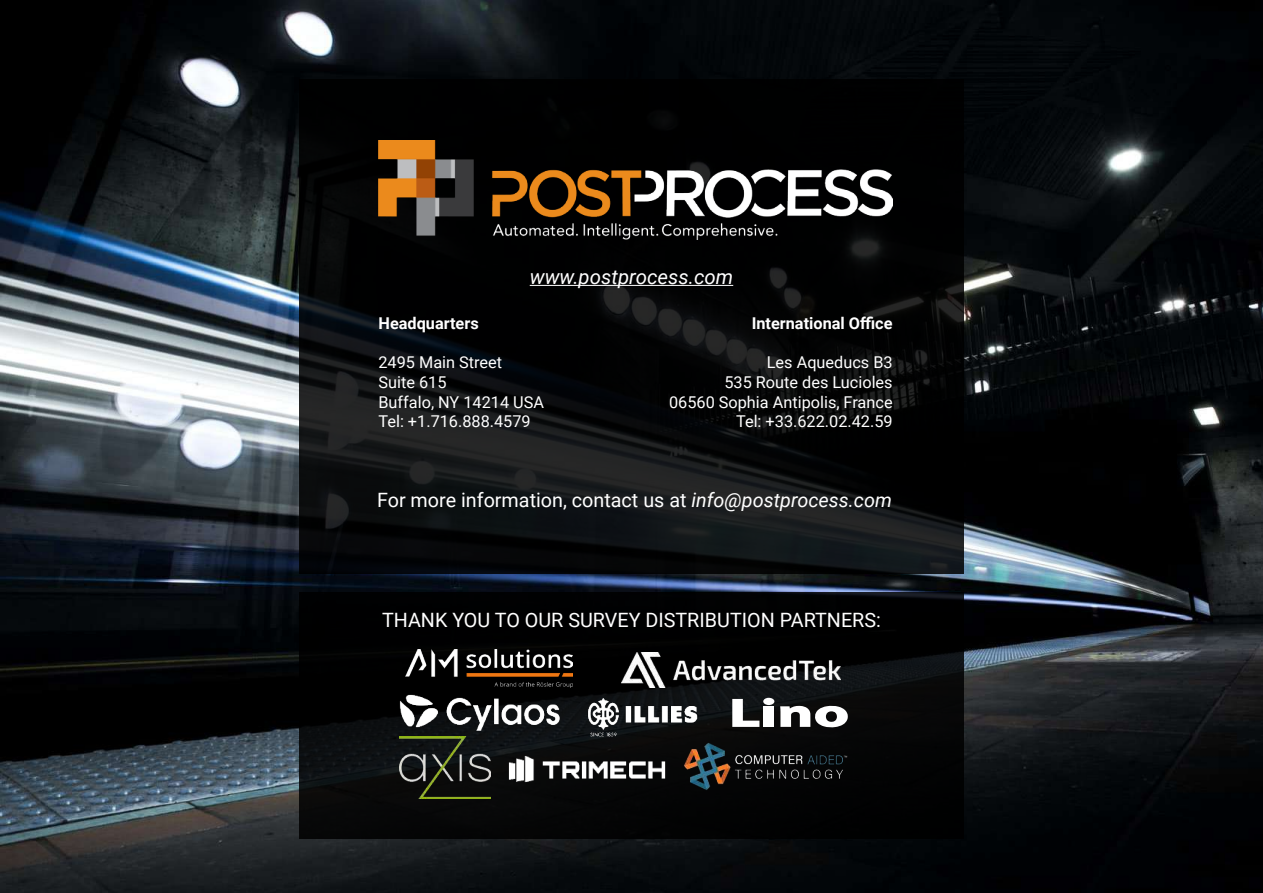
<style>
.page{position:relative;width:1263px;height:893px;background:#fff}
.page>*{position:absolute;margin:0;border:0;box-sizing:border-box;transform-origin:0 0}
.t1{font:italic 20.4px "Roboto";color:#fff}
.t2{font:19.8px "Roboto";color:#fff}
.t3{font:16.35px/19.5px "Roboto";color:#fff}
.t4{font:700 16.35px "Roboto";color:#fff}
.s1{font-style:italic}
</style>
<div class="page">
<img style="left:0;top:0;width:1263px;height:893px">
<div style="left:299px;top:593px;width:665px;height:246px;background:#000"></div>
<svg style="left:299px;top:79px;width:665px;height:495px;fill:#020304"></svg>
<hr style="left:530px;top:285px;width:203px;height:1px;background:#fff">
<img style="left:378px;top:141px;width:515px;height:98px">
<img style="left:405px;top:649px;width:167px;height:38px">
<img style="left:621px;top:653px;width:219px;height:35px">
<img style="left:734px;top:754px;width:114px;height:25px">
<img style="left:683px;top:744px;width:48px;height:47px">
<img style="left:399px;top:695px;width:160px;height:36px">
<img style="left:570px;top:684px;width:145px;height:60px">
<svg style="left:780px;top:706px;width:68px;height:21px"></svg>
<svg style="left:732px;top:699px;width:27px;height:28px"></svg>
<div style="left:763px;top:706px;width:11px;height:21px;background:#fff"></div>
<div style="left:763px;top:698px;width:11px;height:7px;background:#fff;border-radius:50%"></div>
<img style="left:399px;top:737px;width:91px;height:62px">
<img style="left:508px;top:739px;width:157px;height:53px">
<p class="t1" style="left:530px;top:262px;width:205px">www.postprocess.com</p>
<p class="t4" style="left:378px;top:312px;width:102px">Headquarters</p>
<p class="t3" style="left:378px;top:352px;width:167px">2495 Main Street<br>Suite 615<br>Buffalo, NY 14214 USA<br>Tel: +1.716.888.4579</p>
<p class="t4" style="left:752px;top:312px;width:142px">International Office</p>
<p class="t3" style="left:669px;top:352px;width:225px;text-align:right">Les Aqueducs B3<br>535 Route des Lucioles<br>06560 Sophia Antipolis, France<br>Tel: +33.622.02.42.59</p>
<p class="t2" style="left:377px;top:487px;width:516px">For more information, contact us at <span class="s1">info@postprocess.com</span></p>
<p class="t2" style="left:382px;top:606px;width:500px">THANK YOU TO OUR SURVEY DISTRIBUTION PARTNERS:</p>
</div>
